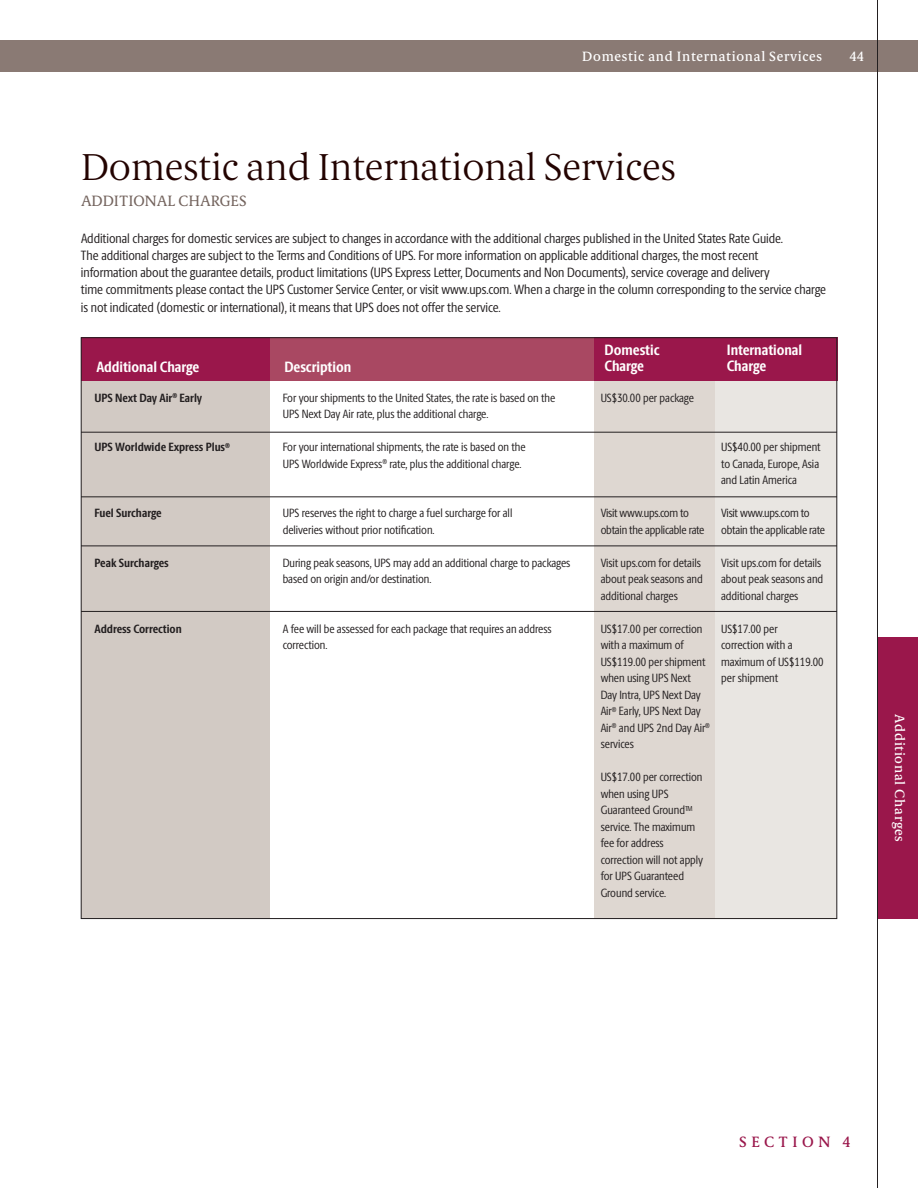
<style>
.page{position:relative;width:918px;height:1188px;background:#fff}
.page>*{position:absolute;margin:0;border:0;box-sizing:border-box;transform-origin:0 0}
.t1{font:200 37.5px "UPS Berlingske Serif Tx";color:#230300}
.t2{font:700 15px/16.5px "UPS Berlingske Sans Cn";letter-spacing:-.005em;color:#fff}
.t3{font:15px "UPS Berlingske Serif Tx";color:#74645e}
.t4{font:500 15px "UPS Berlingske Serif Tx";letter-spacing:.3em;color:#9a174b}
.t5{font:13.5px/17.2px "UPS Berlingske Sans Cn";color:#231f20}
.t6{font:500 13.5px "UPS Berlingske Serif Tx";letter-spacing:.05em;color:#fff}
.t7{font:12px/16.5px "UPS Berlingske Sans Cn";color:#231f20}
.t8{font:700 12px "UPS Berlingske Sans Cn";color:#231f20}
</style>
<div class="page">
<div style="left:594px;top:380px;width:122px;height:539px;background:#ded7d1"></div>
<div style="left:716px;top:380px;width:121px;height:539px;background:#e9e6e2"></div>
<div style="left:81px;top:380px;width:189px;height:539px;background:#d2cac4"></div>
<div style="left:81px;top:338px;width:189px;height:43px;background:#9a174b"></div>
<div style="left:270px;top:338px;width:324px;height:43px;background:#a94862"></div>
<div style="left:594px;top:338px;width:243px;height:43px;background:#9a174b"></div>
<div style="left:0;top:40px;width:918px;height:32px;background:#8a7a74"></div>
<div style="left:877px;top:638px;width:41px;height:281px;background:#9a174b"></div>
<hr style="left:877px;top:0;width:1px;height:1188px;background:#231f20">
<hr style="left:81px;top:497px;width:756px;height:1px;background:#231f20">
<hr style="left:81px;top:432px;width:756px;height:1px;background:#231f20">
<hr style="left:81px;top:546px;width:756px;height:1px;background:#231f20">
<hr style="left:81px;top:611px;width:756px;height:1px;background:#231f20">
<p class="t6" style="left:582px;top:47px;width:241px">Domestic and International Services</p>
<p class="t6" style="left:849px;top:47px;width:16px">44</p>
<h1 class="t1" style="left:81px;top:141px;width:596px">Domestic and International Services</h1>
<p class="t3" style="left:81px;top:190px;width:167px">ADDITIONAL CHARGES</p>
<p class="t5" style="left:81px;top:231px;width:747px">Additional charges for domestic services are subject to changes in accordance with the additional charges published in the United States Rate Guide.<br>The additional charges are subject to the Terms and Conditions of UPS. For more information on applicable additional charges, the most recent<br>information about the guarantee details, product limitations (UPS Express Letter, Documents and Non Documents), service coverage and delivery<br>time commitments please contact the UPS Customer Service Center, or visit www.ups.com. When a charge in the column corresponding to the service charge is not indicated (domestic or international), it means that UPS does not offer the service.</p>
<p class="t2" style="left:96px;top:358px;width:105px">Additional Charge</p>
<p class="t2" style="left:284px;top:358px;width:68px">Description</p>
<p class="t8" style="left:94px;top:389px;width:109px">UPS Next Day Air<sup>®</sup> Early</p>
<p class="t8" style="left:94px;top:438px;width:137px">UPS Worldwide Express Plus<sup>®</sup></p>
<p class="t8" style="left:94px;top:504px;width:69px">Fuel Surcharge</p>
<p class="t8" style="left:94px;top:554px;width:76px">Peak Surcharges</p>
<p class="t8" style="left:94px;top:620px;width:89px">Address Correction</p>
<p class="t7" style="left:283px;top:391px;width:274px">For your shipments to the United States, the rate is based on the<br>UPS Next Day Air rate, plus the additional charge.</p>
<p class="t7" style="left:283px;top:440px;width:244px">For your international shipments, the rate is based on the<br>UPS Worldwide Express<sup>®</sup> rate, plus the additional charge.</p>
<p class="t7" style="left:283px;top:506px;width:231px">UPS reserves the right to charge a fuel surcharge for all deliveries without prior notification.</p>
<p class="t7" style="left:283px;top:556px;width:289px">During peak seasons, UPS may add an additional charge to packages based on origin and/or destination.</p>
<p class="t7" style="left:283px;top:622px;width:271px">A fee will be assessed for each package that requires an address correction.</p>
<p class="t2" style="left:605px;top:341px;width:56px">Domestic<br>Charge</p>
<p class="t7" style="left:601px;top:391px;width:95px">US$30.00 per package</p>
<p class="t2" style="left:727px;top:341px;width:77px">International<br>Charge</p>
<p class="t7" style="left:601px;top:506px;width:105px">Visit www.ups.com to obtain the applicable rate</p>
<p class="t7" style="left:601px;top:556px;width:104px">Visit ups.com for details about peak seasons and additional charges</p>
<p class="t7" style="left:601px;top:622px;width:111px">US$17.00 per correction with a maximum of<br>US$119.00 per shipment when using UPS Next<br>Day Intra, UPS Next Day<br>Air<sup>®</sup> Early, UPS Next Day<br>Air<sup>®</sup> and UPS 2nd Day Air<sup>® </sup>services</p>
<p class="t7" style="left:601px;top:770px;width:104px">US$17.00 per correction when using UPS<br>Guaranteed Ground<sup>TM </sup>service. The maximum fee for address correction will not apply for UPS Guaranteed<br>Ground service.</p>
<p class="t7" style="left:721px;top:440px;width:101px">US$40.00 per shipment to Canada, Europe, Asia and Latin America</p>
<p class="t7" style="left:721px;top:506px;width:105px">Visit www.ups.com to obtain the applicable rate</p>
<p class="t7" style="left:721px;top:556px;width:104px">Visit ups.com for details about peak seasons and additional charges</p>
<p class="t7" style="left:721px;top:622px;width:104px">US$17.00 per correction with a maximum of US$119.00 per shipment</p>
<p class="t6" style="left:909px;top:714px;width:129px;rotate:90deg">Additional Charges</p>
<p class="t4" style="left:739px;top:1131px;width:113px">SECTION 4</p>
</div>
